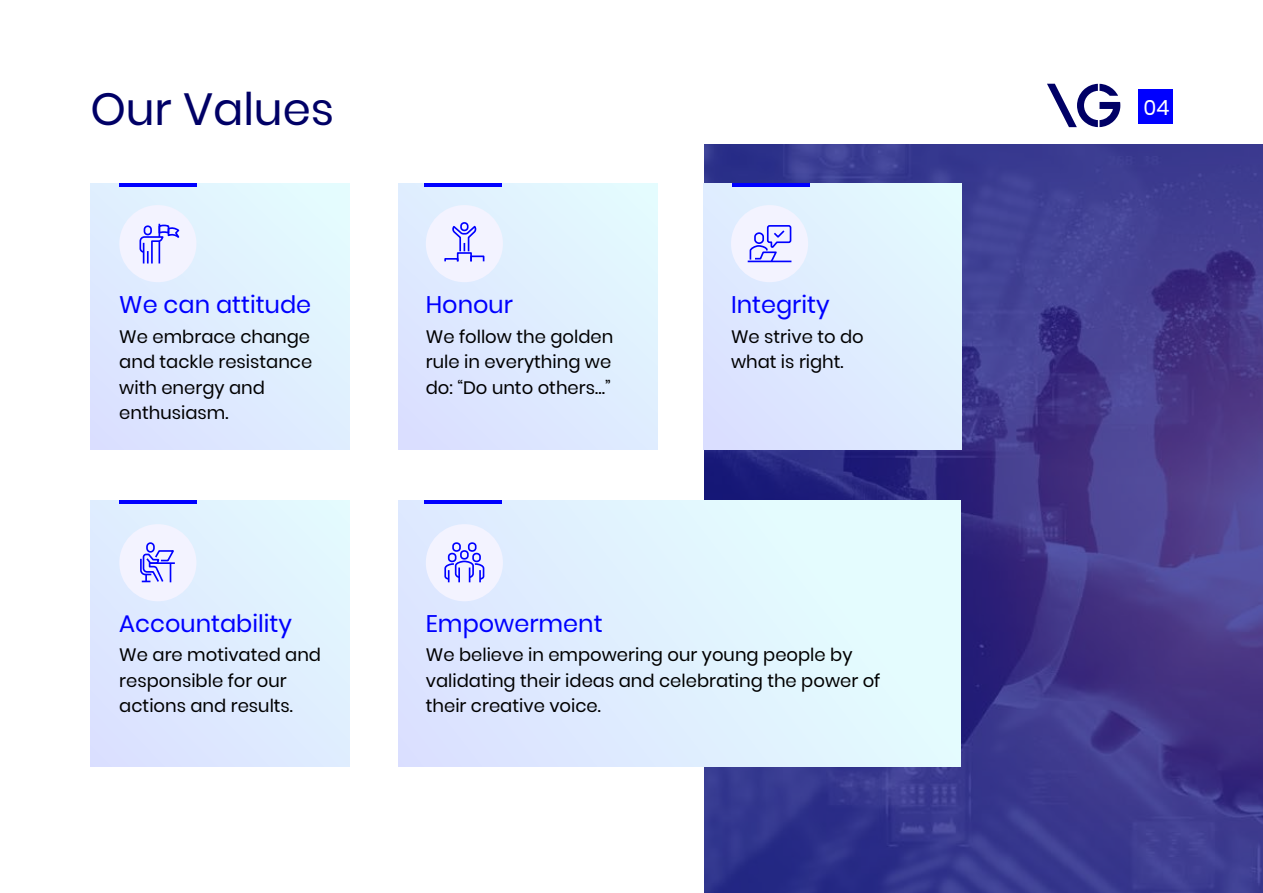
<style>
.page{position:relative;width:1263px;height:893px;background:#fff}
.page>*{position:absolute;margin:0;border:0;box-sizing:border-box;transform-origin:0 0}
.t1{font:45px "Poppins";color:#006}
.t2{font:24px "Poppins";color:#00f}
.t3{font:21px "Poppins";color:#fff}
.t4{font:18px/25.5px "Poppins";color:#000}
</style>
<div class="page">
<svg style="left:705px;top:144px;width:558px;height:749px;background:#3e388c"></svg>
<div style="left:90px;top:183px;width:259px;height:267px;background:linear-gradient(to right,#dce5ff,#e2f6fe)"></div>
<div style="left:398px;top:183px;width:259px;height:267px;background:linear-gradient(to right,#dce4ff,#e2f5fe)"></div>
<div style="left:703px;top:183px;width:259px;height:267px;background:linear-gradient(to right,#dce3ff,#e2f5fe)"></div>
<div style="left:90px;top:501px;width:259px;height:266px;background:#dfedff"></div>
<div style="left:398px;top:501px;width:563px;height:266px;background:linear-gradient(to right,#dce4ff,#e5fffe)"></div>
<div style="left:119px;top:205px;width:77px;height:77px;background:#f3f3ff;border-radius:39px"></div>
<svg style="left:139px;top:224px;width:41px;height:40px"></svg>
<div style="left:426px;top:205px;width:77px;height:77px;background:#f3f3ff;border-radius:39px"></div>
<svg style="left:453px;top:225px;width:23px;height:27px"></svg>
<div style="left:457px;top:252px;width:15px;height:10px;border:2px solid #00f"></div>
<div style="left:470px;top:255px;width:14px;height:7px;border:2px solid #00f"></div>
<div style="left:444px;top:258px;width:14px;height:4px;border:2px solid #00f"></div>
<div style="left:460px;top:222px;width:9px;height:9px;border:2px solid #00f;border-radius:3px"></div>
<div style="left:731px;top:205px;width:77px;height:77px;background:#f3f3ff;border-radius:39px"></div>
<hr style="left:748px;top:261px;width:43px;height:1px;background:#00f">
<svg style="left:749px;top:225px;width:43px;height:38px"></svg>
<div style="left:119px;top:524px;width:77px;height:77px;background:#f3f3ff;border-radius:39px"></div>
<div style="left:146px;top:542px;width:9px;height:11px;border:2px solid #00f;border-radius:4px"></div>
<svg style="left:140px;top:549px;width:35px;height:34px"></svg>
<div style="left:426px;top:524px;width:77px;height:77px;background:#f3f3ff;border-radius:39px"></div>
<div style="left:460px;top:550px;width:9px;height:10px;border:2px solid #00f;border-radius:3px"></div>
<div style="left:472px;top:553px;width:9px;height:9px;border:2px solid #00f;border-radius:3px"></div>
<svg style="left:444px;top:560px;width:41px;height:22px"></svg>
<div style="left:448px;top:553px;width:8px;height:9px;border:2px solid #00f;border-radius:3px"></div>
<div style="left:452px;top:542px;width:9px;height:10px;border:2px solid #00f;border-radius:3px"></div>
<div style="left:468px;top:542px;width:8px;height:10px;border:2px solid #00f;border-radius:3px"></div>
<hr style="left:119px;top:501px;width:78px;height:3px;background:#00f">
<hr style="left:119px;top:183px;width:78px;height:4px;background:#00f">
<hr style="left:424px;top:501px;width:78px;height:3px;background:#00f">
<hr style="left:424px;top:183px;width:78px;height:4px;background:#00f">
<hr style="left:732px;top:183px;width:77px;height:4px;background:#00f">
<div style="left:1138px;top:90px;width:35px;height:34px;background:#00f"></div>
<svg style="left:1047px;top:84px;width:73px;height:43px"></svg>
<h1 class="t1" style="left:90px;top:83px;width:245px">Our Values</h1>
<h2 class="t2" style="left:119px;top:291px;width:193px">We can attitude</h2>
<p class="t4" style="left:119px;top:324px;width:195px">We embrace change and tackle resistance with energy and enthusiasm.</p>
<h2 class="t2" style="left:119px;top:609px;width:174px">Accountability</h2>
<p class="t4" style="left:119px;top:642px;width:203px">We are motivated and responsible for our actions and results.</p>
<h2 class="t2" style="left:426px;top:291px;width:89px">Honour</h2>
<p class="t4" style="left:426px;top:324px;width:189px;text-align:justify">We follow the golden rule in everything we do: “Do unto others…”</p>
<h2 class="t2" style="left:731px;top:291px;width:100px">Integrity</h2>
<p class="t4" style="left:731px;top:324px;width:134px">We strive to do what is right.</p>
<h2 class="t2" style="left:426px;top:609px;width:178px">Empowerment</h2>
<p class="t4" style="left:426px;top:642px;width:456px">We believe in empowering our young people by validating their ideas and celebrating the power of their creative voice.</p>
<p class="t3" style="left:1143px;top:95px;width:27px">04</p>
</div>
